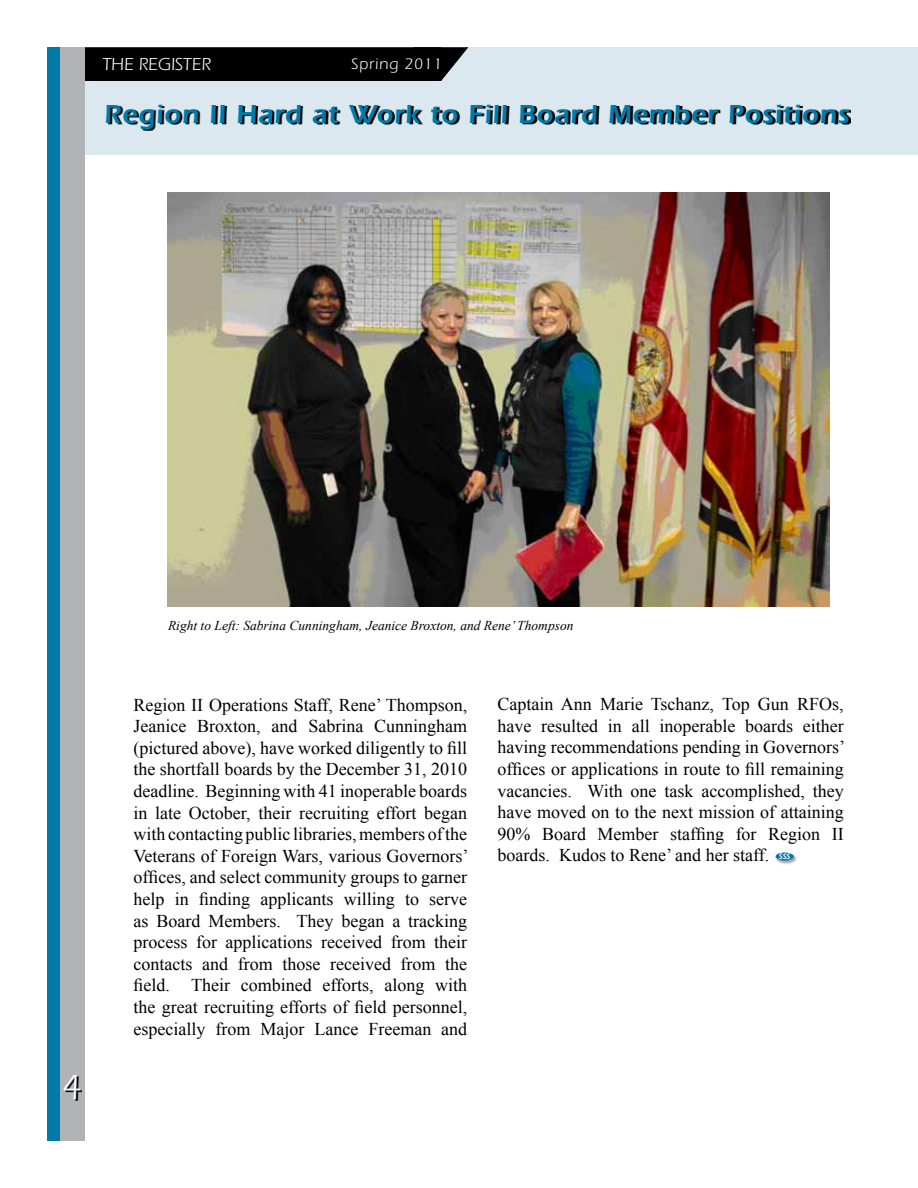
<style>
.page{position:relative;width:918px;height:1188px;background:#fff}
.page>*{position:absolute;margin:0;border:0;box-sizing:border-box;transform-origin:0 0}
.t1{font:36px "Itc Eras";color:#fff}
.t2{font:600 27px "Itc Eras";letter-spacing:.03em;color:#007aa7}
.t3{font:18px/21.6px "Times New Roman";color:#000;text-align:justify}
.t4{font:18px "Itc Eras";color:#fff}
.t5{font:15.75px "Itc Eras";letter-spacing:.05em;color:#fff}
.t6{font:italic 13.5px "Times New Roman";color:#000}
.t7{font:italic 700 7.5px "Trebuchet";color:#fff}
</style>
<div class="page">
<div style="left:85px;top:47px;width:833px;height:108px;background:#dbe8ef"></div>
<div style="left:49px;top:48px;width:392px;height:32px;background:#000"></div>
<div style="left:49px;top:47px;width:392px;height:34px;border:2px solid #000"></div>
<svg style="left:412px;top:47px;width:57px;height:34px"></svg>
<div style="left:48px;top:47px;width:13px;height:1093px;background:#007aa7"></div>
<div style="left:60px;top:47px;width:25px;height:1093px;background:#b1b4b6"></div>
<svg style="left:65px;top:1076px;width:17px;height:24px"></svg>
<svg style="left:108px;top:106px;width:743px;height:25px"></svg>
<div style="left:776px;top:853px;width:22px;height:12px;background:#000;opacity:.35"></div>
<div style="left:776px;top:852px;width:18px;height:9px;background:#007aa7;border-radius:50%"></div>
<img style="left:168px;top:192px;width:662px;height:414px">
<p class="t4" style="left:103px;top:55px;width:110px">THE REGISTER</p>
<p class="t5" style="left:351px;top:55px;width:93px">Spring 2011</p>
<h2 class="t2" style="left:104px;top:98px;width:747px">Region II Hard at Work to Fill Board Member Positions</h2>
<h1 class="t1" style="left:62px;top:1068px;width:22px">4</h1>
<p class="t6" style="left:168px;top:616px;width:407px">Right to Left: Sabrina Cunningham, Jeanice Broxton, and Rene’ Thompson</p>
<p class="t3" style="left:134px;top:694px;width:337px">Region II Operations Staff, Rene’ Thompson, Jeanice Broxton, and Sabrina Cunningham (pictured above), have worked diligently to fill the shortfall boards by the December 31, 2010 deadline. Beginning with 41 inoperable boards in late October, their recruiting effort began with contacting public libraries, members of the Veterans of Foreign Wars, various Governors’ offices, and select community groups to garner help in finding applicants willing to serve as Board Members. They began a tracking process for applications received from their contacts and from those received from the field. Their combined efforts, along with the great recruiting efforts of field personnel, especially from Major Lance Freeman and</p>
<p class="t3" style="left:498px;top:693px;width:349px">Captain Ann Marie Tschanz, Top Gun RFOs, have resulted in all inoperable boards either having recommendations pending in Governors’ offices or applications in route to fill remaining vacancies. With one task accomplished, they have moved on to the next mission of attaining 90% Board Member staffing for Region II boards. Kudos to Rene’ and her staff.</p>
<p class="t7" style="left:779px;top:852px;width:13px">SSS</p>
</div>
